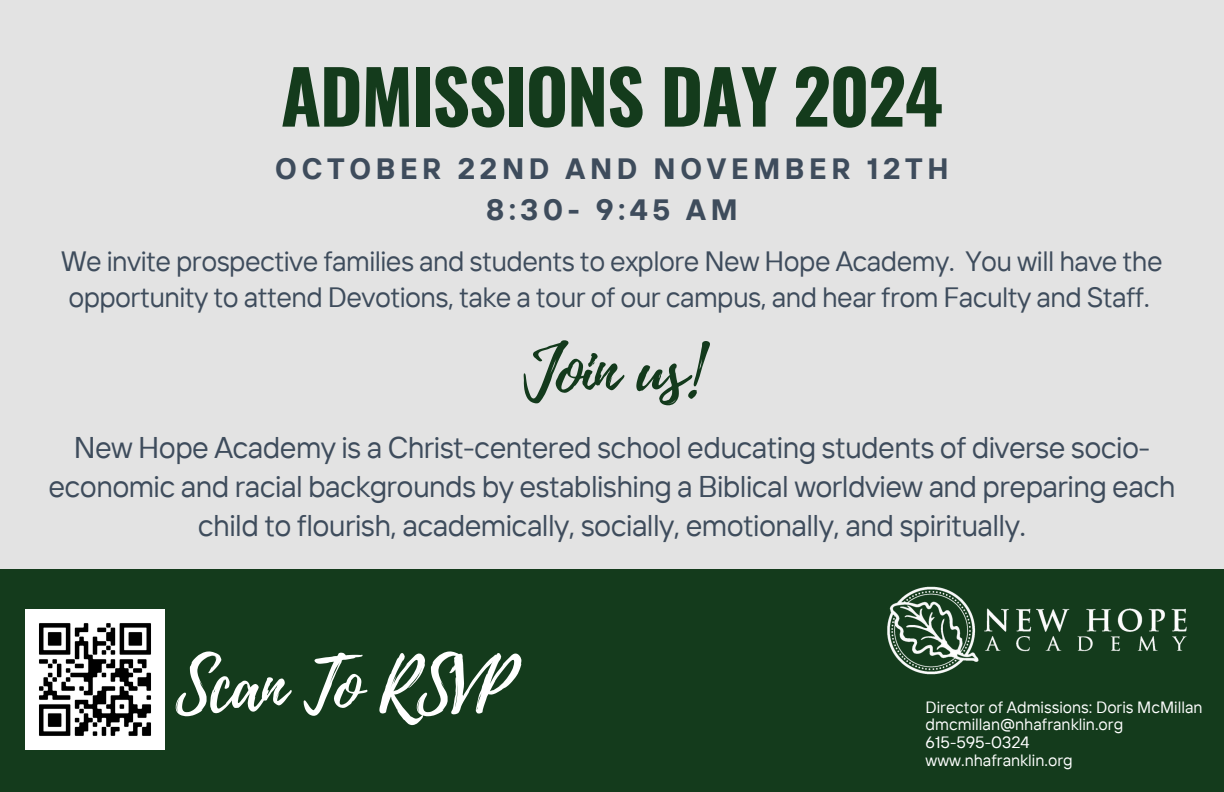
<style>
.page{position:relative;width:1224px;height:792px;background:#e3e3e3}
.page>*{position:absolute;margin:0;border:0;box-sizing:border-box;transform-origin:0 0}
.t1{font:700 73.4px "Oswald";letter-spacing:-.02em;color:#143b1c}
.t2{font:72px "Playlist Script";letter-spacing:-.02em;color:#fff}
.t3{font:72px "Playlist Script";letter-spacing:-.02em;color:#133a1c}
.t4{font:30px/38.8px "TT Interphases";letter-spacing:-.02em;color:#3e4c5c;text-align:center}
.t5{font:700 29.4px/40.4px "TT Interphases";letter-spacing:.16em;color:#3e4c5c;text-align:center}
.t6{font:28px/36px "TT Interphases";letter-spacing:-.02em;color:#3e4c5c}
.t7{font:16.4px "TT Interphases";color:#fff}
</style>
<div class="page">
<div style="left:0;top:569px;width:1224px;height:223px;background:#143b1c"></div>
<img style="left:887px;top:586px;width:300px;height:89px">
<img style="left:25px;top:610px;width:140px;height:139px">
<h4 class="t1" style="left:281px;top:39px;width:664px">ADMISSIONS DAY 2024</h4>
<h2 class="t5" style="left:275px;top:148px;width:675px">OCTOBER 22ND AND NOVEMBER 12TH<br>8:30- 9:45 AM</h2>
<p class="t6" style="left:61px;top:243px;width:1103px">We invite prospective families and students to explore New Hope Academy. You will have the opportunity to attend Devotions, take a tour of our campus, and hear from Faculty and Staff.</p>
<p class="t3" style="left:524px;top:319px;width:179px">Join us!</p>
<p class="t4" style="left:48px;top:428px;width:1129px">New Hope Academy is a Christ-centered school educating students of diverse socio&shy;economic and racial backgrounds by establishing a Biblical worldview and preparing each child to flourish, academically, socially, emotionally, and spiritually.</p>
<p class="t2" style="left:176px;top:635px;width:338px">Scan To RSVP</p>
<h4 class="t7" style="left:926px;top:696px;width:279px">Director of Admissions: Doris McMillan</h4>
<p class="t7" style="left:926px;top:714px;width:199px">dmcmillan@nhafranklin.org</p>
<h2 class="t7" style="left:926px;top:732px;width:106px">615-595-0324</h2>
<p class="t7" style="left:926px;top:749px;width:149px">www.nhafranklin.org</p>
</div>
